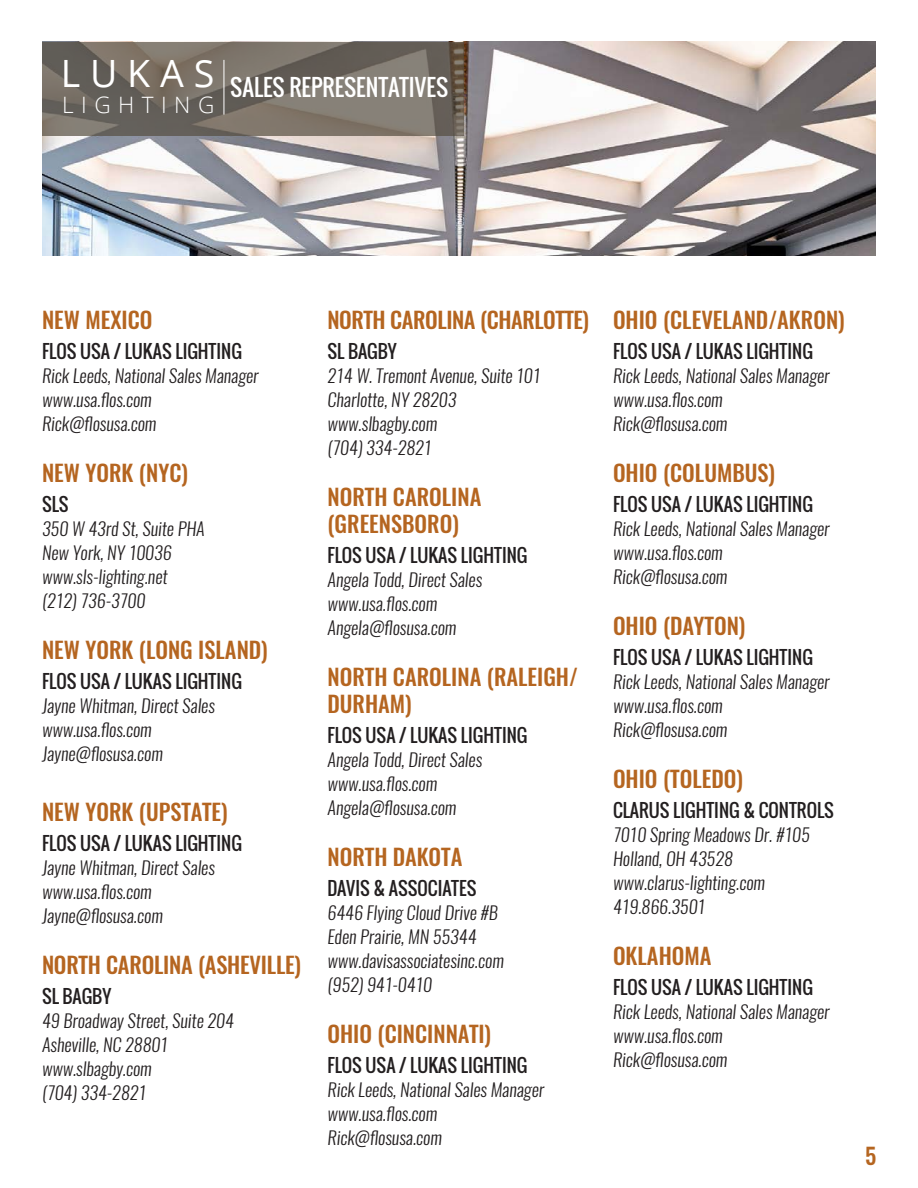
<style>
.page{position:relative;width:918px;height:1188px;background:#fff}
.page>*{position:absolute;margin:0;border:0;box-sizing:border-box;transform-origin:0 0}
.t1{font:37.65px "Open Sans";color:#fff}
.State{font:500 22.5px/27px "Oswald";color:#b56520}
.State-2{font:500 22.5px "Oswald";letter-spacing:-.02em;color:#b56520}
.t2{font:22.5px "Oswald";color:#fff}
.t3{font:300 22.5px "Open Sans";letter-spacing:.33em;color:#fff}
.Listing_-_address{font:italic 300 18px "Oswald";color:#231f20}
.Listing_-_name{font:18px "Oswald";color:#231f20}
</style>
<div class="page">
<img style="left:42px;top:42px;width:834px;height:214px">
<svg style="left:42px;top:42px;width:422px;height:94px"></svg>
<hr style="left:224px;top:60px;width:1px;height:55px;background:#fff">
<p class="t1" style="left:61px;top:48px;width:155px">L U K A S</p>
<p class="t3" style="left:62px;top:90px;width:154px">LIGHTING</p>
<p class="t2" style="left:230px;top:70px;width:219px">SALES REPRESENTATIVES</p>
<p class="State" style="left:42px;top:306px;width:112px">NEW MEXICO</p>
<p class="Listing_-_name" style="left:42px;top:337px;width:201px">FLOS USA / LUKAS LIGHTING</p>
<p class="Listing_-_address" style="left:42px;top:363px;width:218px">Rick Leeds, National Sales Manager</p>
<p class="Listing_-_address" style="left:42px;top:387px;width:111px">www.usa.flos.com</p>
<p class="Listing_-_address" style="left:42px;top:411px;width:116px">Rick@flosusa.com</p>
<p class="State" style="left:42px;top:459px;width:148px">NEW YORK (NYC)</p>
<p class="Listing_-_name" style="left:42px;top:490px;width:28px">SLS</p>
<p class="Listing_-_address" style="left:42px;top:516px;width:164px">350 W 43rd St, Suite PHA</p>
<p class="Listing_-_address" style="left:42px;top:540px;width:131px">New York, NY 10036</p>
<p class="Listing_-_address" style="left:42px;top:564px;width:127px">www.sls-lighting.net</p>
<p class="Listing_-_address" style="left:42px;top:588px;width:105px">(212) 736-3700</p>
<p class="State" style="left:42px;top:636px;width:227px">NEW YORK (LONG ISLAND)</p>
<p class="Listing_-_name" style="left:42px;top:667px;width:201px">FLOS USA / LUKAS LIGHTING</p>
<p class="Listing_-_address" style="left:42px;top:693px;width:174px">Jayne Whitman, Direct Sales</p>
<p class="Listing_-_address" style="left:42px;top:717px;width:111px">www.usa.flos.com</p>
<p class="Listing_-_address" style="left:42px;top:741px;width:122px">Jayne@flosusa.com</p>
<p class="State" style="left:42px;top:798px;width:187px">NEW YORK (UPSTATE)</p>
<p class="Listing_-_name" style="left:42px;top:829px;width:201px">FLOS USA / LUKAS LIGHTING</p>
<p class="Listing_-_address" style="left:42px;top:855px;width:174px">Jayne Whitman, Direct Sales</p>
<p class="Listing_-_address" style="left:42px;top:879px;width:111px">www.usa.flos.com</p>
<p class="Listing_-_address" style="left:42px;top:903px;width:122px">Jayne@flosusa.com</p>
<p class="State" style="left:42px;top:951px;width:261px">NORTH CAROLINA (ASHEVILLE)</p>
<p class="Listing_-_name" style="left:42px;top:982px;width:71px">SL BAGBY</p>
<p class="Listing_-_address" style="left:42px;top:1008px;width:193px">49 Broadway Street, Suite 204</p>
<p class="Listing_-_address" style="left:42px;top:1032px;width:128px">Asheville, NC 28801</p>
<p class="Listing_-_address" style="left:42px;top:1056px;width:111px">www.slbagby.com</p>
<p class="Listing_-_address" style="left:42px;top:1080px;width:106px">(704) 334-2821</p>
<p class="State-2" style="left:327px;top:304px;width:263px">NORTH CAROLINA (CHARLOTTE)</p>
<p class="Listing_-_name" style="left:327px;top:337px;width:71px">SL BAGBY</p>
<p class="Listing_-_address" style="left:327px;top:363px;width:214px">214 W. Tremont Avenue, Suite 101</p>
<p class="Listing_-_address" style="left:327px;top:387px;width:130px">Charlotte, NY 28203</p>
<p class="Listing_-_address" style="left:327px;top:411px;width:111px">www.slbagby.com</p>
<p class="Listing_-_address" style="left:327px;top:435px;width:106px">(704) 334-2821</p>
<p class="State" style="left:327px;top:483px;width:155px">NORTH CAROLINA (GREENSBORO)</p>
<p class="Listing_-_name" style="left:327px;top:541px;width:201px">FLOS USA / LUKAS LIGHTING</p>
<p class="Listing_-_address" style="left:327px;top:567px;width:156px">Angela Todd, Direct Sales</p>
<p class="Listing_-_address" style="left:327px;top:591px;width:111px">www.usa.flos.com</p>
<p class="Listing_-_address" style="left:327px;top:615px;width:130px">Angela@flosusa.com</p>
<p class="State" style="left:327px;top:663px;width:252px">NORTH CAROLINA (RALEIGH/<br>DURHAM)</p>
<p class="Listing_-_name" style="left:327px;top:721px;width:201px">FLOS USA / LUKAS LIGHTING</p>
<p class="Listing_-_address" style="left:327px;top:747px;width:156px">Angela Todd, Direct Sales</p>
<p class="Listing_-_address" style="left:327px;top:771px;width:111px">www.usa.flos.com</p>
<p class="Listing_-_address" style="left:327px;top:795px;width:130px">Angela@flosusa.com</p>
<p class="State" style="left:327px;top:843px;width:136px">NORTH DAKOTA</p>
<p class="Listing_-_name" style="left:327px;top:874px;width:150px">DAVIS &amp; ASSOCIATES</p>
<p class="Listing_-_address" style="left:327px;top:900px;width:172px">6446 Flying Cloud Drive #B</p>
<p class="Listing_-_address" style="left:327px;top:924px;width:151px">Eden Prairie, MN 55344</p>
<p class="Listing_-_address" style="left:327px;top:948px;width:178px">www.davisassociatesinc.com</p>
<p class="Listing_-_address" style="left:327px;top:972px;width:106px">(952) 941-0410</p>
<p class="State" style="left:327px;top:1020px;width:165px">OHIO (CINCINNATI)</p>
<p class="Listing_-_name" style="left:327px;top:1051px;width:201px">FLOS USA / LUKAS LIGHTING</p>
<p class="Listing_-_address" style="left:327px;top:1077px;width:218px">Rick Leeds, National Sales Manager</p>
<p class="Listing_-_address" style="left:327px;top:1101px;width:111px">www.usa.flos.com</p>
<p class="Listing_-_address" style="left:327px;top:1125px;width:116px">Rick@flosusa.com</p>
<p class="State" style="left:613px;top:306px;width:233px">OHIO (CLEVELAND/AKRON)</p>
<p class="Listing_-_name" style="left:613px;top:337px;width:201px">FLOS USA / LUKAS LIGHTING</p>
<p class="Listing_-_address" style="left:613px;top:363px;width:218px">Rick Leeds, National Sales Manager</p>
<p class="Listing_-_address" style="left:613px;top:387px;width:111px">www.usa.flos.com</p>
<p class="Listing_-_address" style="left:613px;top:411px;width:116px">Rick@flosusa.com</p>
<p class="State" style="left:613px;top:459px;width:164px">OHIO (COLUMBUS)</p>
<p class="Listing_-_name" style="left:613px;top:490px;width:201px">FLOS USA / LUKAS LIGHTING</p>
<p class="Listing_-_address" style="left:613px;top:516px;width:218px">Rick Leeds, National Sales Manager</p>
<p class="Listing_-_address" style="left:613px;top:540px;width:111px">www.usa.flos.com</p>
<p class="Listing_-_address" style="left:613px;top:564px;width:116px">Rick@flosusa.com</p>
<p class="State" style="left:613px;top:612px;width:134px">OHIO (DAYTON)</p>
<p class="Listing_-_name" style="left:613px;top:643px;width:201px">FLOS USA / LUKAS LIGHTING</p>
<p class="Listing_-_address" style="left:613px;top:669px;width:218px">Rick Leeds, National Sales Manager</p>
<p class="Listing_-_address" style="left:613px;top:693px;width:111px">www.usa.flos.com</p>
<p class="Listing_-_address" style="left:613px;top:717px;width:116px">Rick@flosusa.com</p>
<p class="State" style="left:613px;top:765px;width:131px">OHIO (TOLEDO)</p>
<p class="Listing_-_name" style="left:613px;top:796px;width:222px">CLARUS LIGHTING &amp; CONTROLS</p>
<p class="Listing_-_address" style="left:613px;top:822px;width:198px">7010 Spring Meadows Dr. #105</p>
<p class="Listing_-_address" style="left:613px;top:846px;width:121px">Holland, OH 43528</p>
<p class="Listing_-_address" style="left:613px;top:870px;width:154px">www.clarus-lighting.com</p>
<p class="Listing_-_address" style="left:613px;top:894px;width:94px">419.866.3501</p>
<p class="State" style="left:613px;top:942px;width:100px">OKLAHOMA</p>
<p class="Listing_-_name" style="left:613px;top:973px;width:201px">FLOS USA / LUKAS LIGHTING</p>
<p class="Listing_-_address" style="left:613px;top:999px;width:218px">Rick Leeds, National Sales Manager</p>
<p class="Listing_-_address" style="left:613px;top:1023px;width:111px">www.usa.flos.com</p>
<p class="Listing_-_address" style="left:613px;top:1047px;width:116px">Rick@flosusa.com</p>
<p class="State" style="left:865px;top:1143px;width:13px">5</p>
</div>
